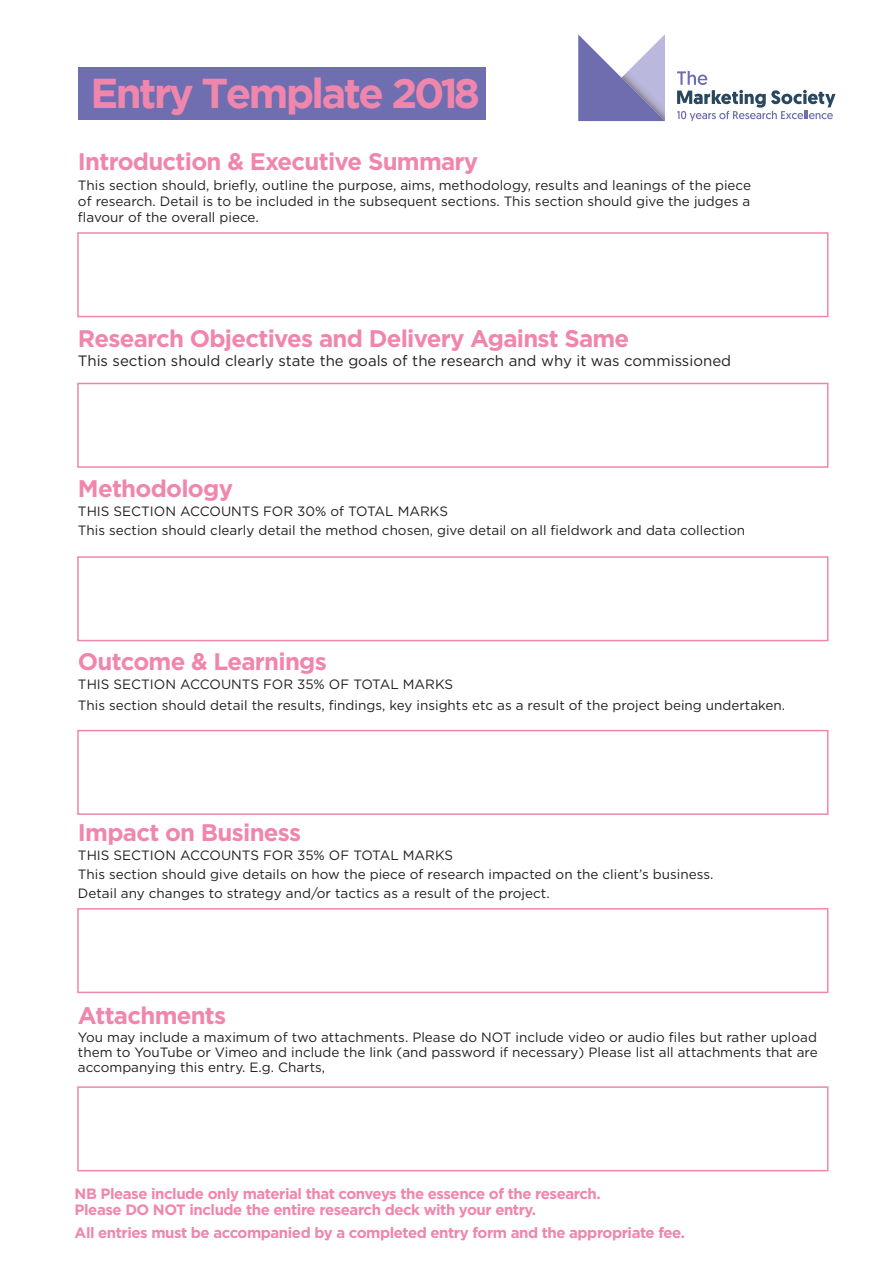
<style>
.page{position:relative;width:893px;height:1263px;background:#fff}
.page>*{position:absolute;margin:0;border:0;box-sizing:border-box;transform-origin:0 0}
.t1{font:700 41.7px "Gotham";letter-spacing:-.06em;color:#f086ac}
.t2{font:700 24px "Gotham HTF";letter-spacing:-.03em;color:#f086ad}
.t3{font:700 15px/16.4px "Gotham HTF";letter-spacing:-.03em;color:#f086ad}
.t4{font:15px "Gotham HTF";color:#231f20}
.t5{font:13.5px/19px "Gotham HTF";color:#231f20}
</style>
<div class="page">
<div style="left:77px;top:232px;width:751px;height:85px;border:2px solid #f086ad"></div>
<div style="left:77px;top:383px;width:751px;height:85px;border:2px solid #f086ad"></div>
<div style="left:77px;top:556px;width:751px;height:85px;border:2px solid #f086ad"></div>
<div style="left:77px;top:730px;width:751px;height:85px;border:2px solid #f086ad"></div>
<div style="left:77px;top:908px;width:751px;height:85px;border:2px solid #f086ad"></div>
<div style="left:77px;top:1086px;width:751px;height:85px;border:2px solid #f086ad"></div>
<div style="left:78px;top:67px;width:407px;height:53px;background:#6e6eb1"></div>
<svg style="left:578px;top:34px;width:44px;height:87px"></svg>
<img style="left:622px;top:34px;width:43px;height:87px">
<svg style="left:677px;top:71px;width:158px;height:50px"></svg>
<h1 class="t1" style="left:90px;top:70px;width:391px">Entry Template 2018</h1>
<h2 class="t2" style="left:78px;top:147px;width:402px">Introduction &amp; Executive Summary</h2>
<p class="t5" style="left:78px;top:177px;width:675px;line-height:16px;text-align:justify">This section should, briefly, outline the purpose, aims, methodology, results and leanings of the piece of research. Detail is to be included in the subsequent sections. This section should give the judges a flavour of the overall piece.</p>
<h2 class="t2" style="left:78px;top:325px;width:553px">Research Objectives and Delivery Against Same</h2>
<p class="t4" style="left:78px;top:353px;width:655px">This section should clearly state the goals of the research and why it was commissioned</p>
<h2 class="t2" style="left:78px;top:475px;width:157px">Methodology</h2>
<p class="t5" style="left:78px;top:501px;width:669px">THIS SECTION ACCOUNTS FOR 30% of TOTAL MARKS<br>This section should clearly detail the method chosen, give detail on all fieldwork and data collection</p>
<h2 class="t2" style="left:78px;top:648px;width:250px">Outcome &amp; Learnings</h2>
<p class="t5" style="left:78px;top:673px;width:709px;line-height:21px">THIS SECTION ACCOUNTS FOR 35% OF TOTAL MARKS<br>This section should detail the results, findings, key insights etc as a result of the project being undertaken.</p>
<h2 class="t2" style="left:78px;top:818px;width:225px">Impact on Business</h2>
<p class="t5" style="left:78px;top:845px;width:637px">THIS SECTION ACCOUNTS FOR 35% OF TOTAL MARKS<br>This section should give details on how the piece of research impacted on the client’s business.<br>Detail any changes to strategy and/or tactics as a result of the project.</p>
<h2 class="t2" style="left:78px;top:1002px;width:150px">Attachments</h2>
<p class="t5" style="left:78px;top:1029px;width:741px;line-height:15px;text-align:justify">You may include a maximum of two attachments. Please do NOT include video or audio files but rather upload them to YouTube or Vimeo and include the link (and password if necessary) Please list all attachments that are accompanying this entry. E.g. Charts,</p>
<p class="t3" style="left:75px;top:1185px;width:528px">NB Please include only material that conveys the essence of the research.<br>Please DO NOT include the entire research deck with your entry.</p>
<p class="t3" style="left:75px;top:1224px;width:612px">All entries must be accompanied by a completed entry form and the appropriate fee.</p>
</div>
